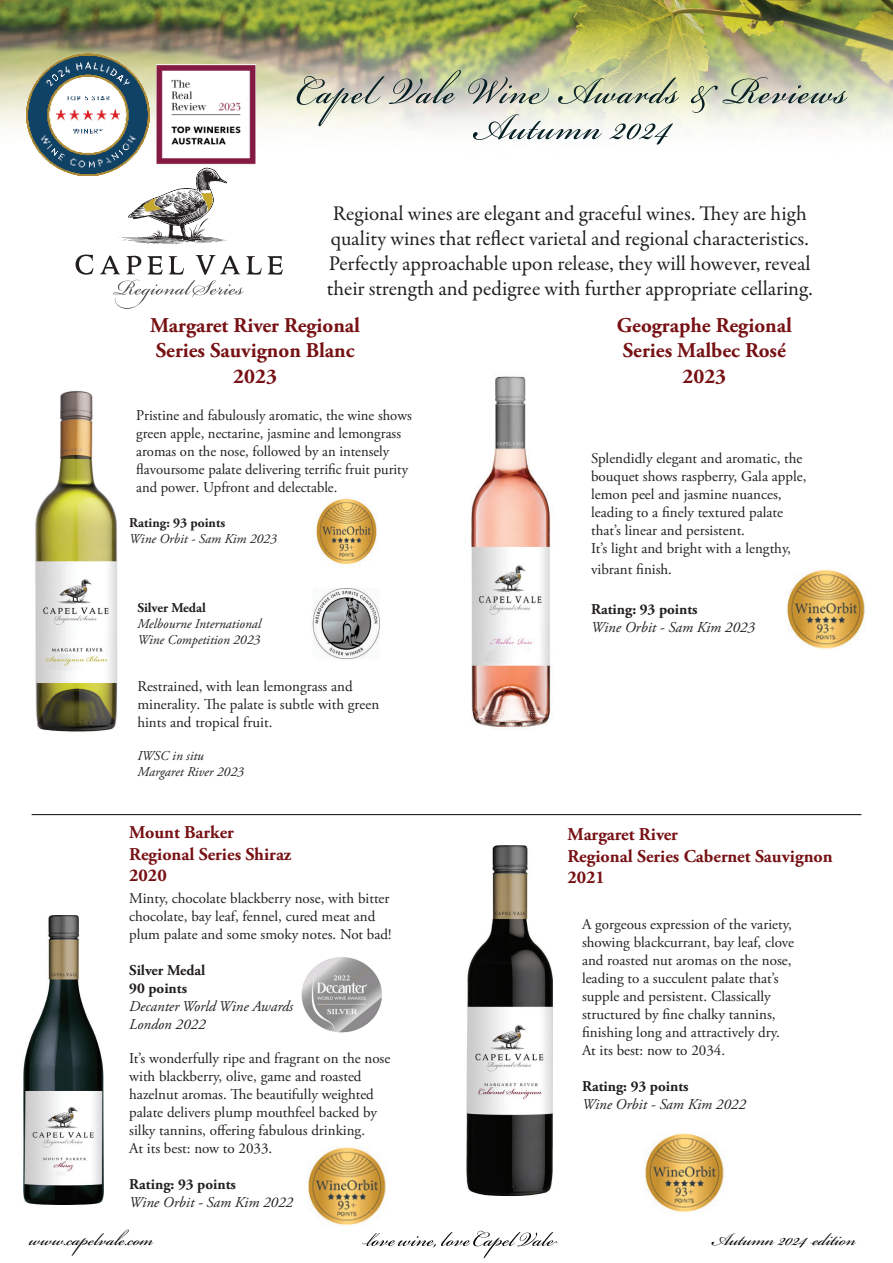
<style>
.page{position:relative;width:893px;height:1263px;background:#fff}
.page>*{position:absolute;margin:0;border:0;box-sizing:border-box;transform-origin:0 0}
.t1{font:57.75px "Bickham Script Pro";letter-spacing:.025em;color:#051f24;scale:.91 1}
.t2{font:27px "Bickham Script Pro";color:#040503}
.t3{font:21px/25.2px "Garamond Premr Pro";color:#231f20}
.t4{font:700 21px/25.2px "Adobe Garamond Pro";color:#771114;text-align:center}
.t5{font:700 18px/21.6px "Adobe Garamond Pro";color:#771114}
.t6{font:15px/18px "Adobe Garamond Pro";color:#231f20}
.t7{font:italic 15px/18px "Adobe Garamond Pro";color:#231f20}
.t8{font:700 15px/18px "Adobe Garamond Pro";color:#231f20}
.t9{font:italic 13.5px/16.2px "Adobe Garamond Pro";color:#231f20}
.t10{font:700 13.5px "Adobe Garamond Pro";color:#231f20}
</style>
<div class="page">
<img style="left:0;top:0;width:893px;height:168px">
<svg style="left:362px;top:1230px;width:195px;height:28px"></svg>
<svg style="left:76px;top:255px;width:17px;height:20px"></svg>
<svg style="left:100px;top:255px;width:183px;height:54px"></svg>
<svg style="left:119px;top:168px;width:109px;height:76px"></svg>
<hr style="left:32px;top:814px;width:829px;height:1px;background:#040503">
<img style="left:467px;top:845px;width:85px;height:350px">
<img style="left:471px;top:376px;width:80px;height:352px">
<img style="left:24px;top:916px;width:79px;height:288px">
<img style="left:301px;top:957px;width:81px;height:76px">
<img style="left:645px;top:1133px;width:79px;height:79px">
<img style="left:307px;top:1147px;width:82px;height:86px">
<img style="left:27px;top:53px;width:122px;height:123px">
<img style="left:156px;top:64px;width:99px;height:101px">
<img style="left:35px;top:391px;width:83px;height:341px">
<img style="left:312px;top:588px;width:67px;height:71px">
<img style="left:316px;top:498px;width:61px;height:66px">
<img style="left:787px;top:569px;width:78px;height:80px">
<h1 class="t1" style="left:295px;top:49px;width:607px">Capel Vale Wine Awards &amp; Reviews</h1>
<h1 class="t1" style="left:472px;top:85px;width:220px">Autumn 2024</h1>
<p class="t3" style="left:327px;top:201px;width:487px">Regional wines are elegant and graceful wines. They are high quality wines that reflect varietal and regional characteristics.<br>Perfectly approachable upon release, they will however, reveal their strength and pedigree with further appropriate cellaring.</p>
<h3 class="t4" style="left:150px;top:313px;width:211px">Margaret River Regional<br>Series Sauvignon Blanc<br>2023</h3>
<p class="t6" style="left:136px;top:407px;width:277px">Pristine and fabulously aromatic, the wine shows green apple, nectarine, jasmine and lemongrass aromas on the nose, followed by an intensely flavoursome palate delivering terrific fruit purity and power. Upfront and delectable.</p>
<p class="t10" style="left:129px;top:514px;width:97px">Rating: 93 points</p>
<p class="t9" style="left:129px;top:531px;width:149px">Wine Orbit - Sam Kim 2023</p>
<p class="t10" style="left:137px;top:600px;width:70px">Silver Medal</p>
<p class="t9" style="left:137px;top:616px;width:125px">Melbourne International<br>Wine Competition 2023</p>
<p class="t6" style="left:137px;top:678px;width:243px">Restrained, with lean lemongrass and minerality. The palate is subtle with green hints and tropical fruit.</p>
<p class="t9" style="left:137px;top:748px;width:108px">IWSC in situ<br>Margaret River 2023</p>
<p class="t5" style="left:129px;top:822px;width:164px">Mount Barker<br>Regional Series Shiraz<br>2020</p>
<p class="t6" style="left:129px;top:890px;width:264px">Minty, chocolate blackberry nose, with bitter chocolate, bay leaf, fennel, cured meat and plum palate and some smoky notes. Not bad!</p>
<p class="t8" style="left:129px;top:962px;width:78px">Silver Medal<br>90 points</p>
<p class="t7" style="left:129px;top:998px;width:165px">Decanter World Wine Awards<br>London 2022</p>
<p class="t6" style="left:129px;top:1049px;width:263px">It’s wonderfully ripe and fragrant on the nose with blackberry, olive, game and roasted hazelnut aromas. The beautifully weighted palate delivers plump mouthfeel backed by silky tannins, offering fabulous drinking.<br>At its best: now to 2033.</p>
<p class="t8" style="left:129px;top:1175px;width:108px">Rating: 93 points</p>
<p class="t7" style="left:129px;top:1193px;width:165px">Wine Orbit - Sam Kim 2022</p>
<h3 class="t4" style="left:617px;top:313px;width:176px">Geographe Regional<br>Series Malbec Rosé<br>2023</h3>
<p class="t6" style="left:591px;top:449px;width:217px">Splendidly elegant and aromatic, the bouquet shows raspberry, Gala apple, lemon peel and jasmine nuances, leading to a finely textured palate that’s linear and persistent.<br>It’s light and bright with a lengthy,</p>
<p class="t6" style="left:591px;top:561px;width:82px">vibrant finish.</p>
<p class="t8" style="left:591px;top:600px;width:108px">Rating: 93 points</p>
<p class="t7" style="left:591px;top:618px;width:165px">Wine Orbit - Sam Kim 2023</p>
<p class="t5" style="left:568px;top:824px;width:267px">Margaret River<br>Regional Series Cabernet Sauvignon<br>2021</p>
<p class="t6" style="left:582px;top:916px;width:214px">A gorgeous expression of the variety, showing blackcurrant, bay leaf, clove and roasted nut aromas on the nose, leading to a succulent palate that’s supple and persistent. Classically structured by fine chalky tannins, finishing long and attractively dry.<br>At its best: now to 2034.</p>
<p class="t8" style="left:582px;top:1078px;width:108px">Rating: 93 points</p>
<p class="t7" style="left:582px;top:1096px;width:165px">Wine Orbit - Sam Kim 2022</p>
<h2 class="t2" style="left:29px;top:1220px;width:126px">www.capelvale.com</h2>
<h2 class="t2" style="left:711px;top:1220px;width:145px">Autumn 2024 edition</h2>
</div>
